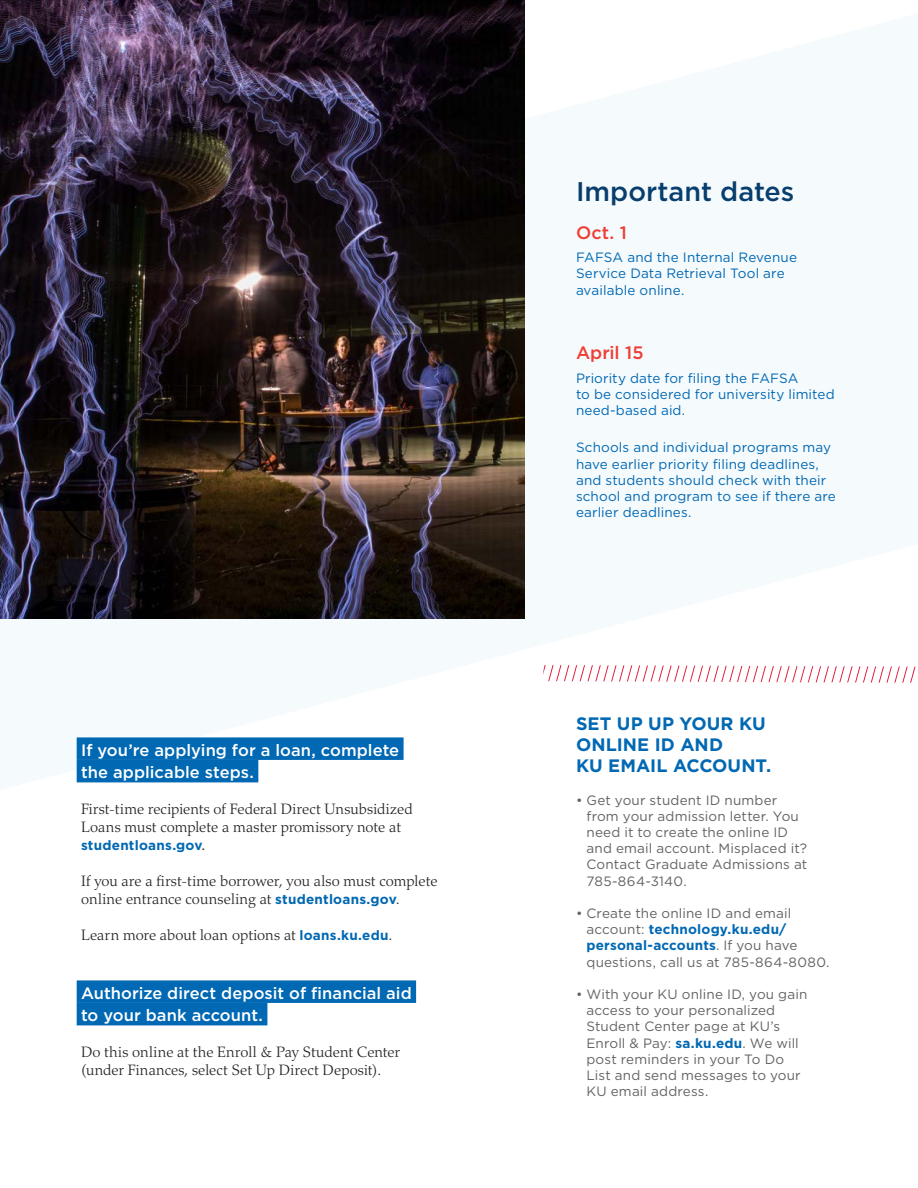
<style>
.page{position:relative;width:918px;height:1188px;background:#fff}
.page>*{position:absolute;margin:0;border:0;box-sizing:border-box;transform-origin:0 0}
.t1{font:500 27px "Gotham";color:#083e6d}
.t2{font:700 18px/21px "Gotham";letter-spacing:.005em;color:#0168b3}
.t3{font:500 18px "Gotham";color:#ee3e36}
.Highlighted_text{font:500 16.5px "Gotham";letter-spacing:.005em;color:#fff}
.t4{font:300 15px/18px "Palatino";letter-spacing:.005em;color:#231f20}
.t5{font:13.5px/16.2px "Gotham";letter-spacing:.01em;color:#636366}
.t6{font:13.5px/16.2px "Gotham";letter-spacing:.01em;color:#0168b3}
.t7{font:700 13.5px "Gotham";letter-spacing:.015em;color:#0168b3}
.s1{font-family:"Palatino";font-weight:400;font-size:15px;color:#231f20}
.s2{font-family:"Gotham";font-weight:700;font-size:13.5px;color:#0168b3}
.s3{font-weight:400;font-size:13.5px}
.s4{font-weight:700;color:#0168b3}
</style>
<div class="page">
<img style="left:0;top:0;width:524px;height:619px">
<svg style="left:543px;top:665px;width:373px;height:18px"></svg>
<div style="left:77px;top:737px;width:327px;height:23px;background:#0168b3"></div>
<div style="left:77px;top:760px;width:181px;height:22px;background:#0168b3"></div>
<div style="left:77px;top:980px;width:339px;height:23px;background:#0168b3"></div>
<div style="left:77px;top:1003px;width:190px;height:22px;background:#0168b3"></div>
<p class="Highlighted_text" style="left:81px;top:739px;width:320px">If you’re applying for a loan, complete</p>
<p class="Highlighted_text" style="left:81px;top:762px;width:175px">the applicable steps.</p>
<p class="t4" style="left:81px;top:800px;width:333px">First-time recipients of Federal Direct Unsubsidized<br>Loans must complete a master promissory note at</p>
<p class="t7" style="left:81px;top:837px;width:126px">studentloans.gov<span class="s1">.</span></p>
<p class="t4" style="left:81px;top:872px;width:358px">If you are a first-time borrower, you also must complete online entrance counseling at <span class="s2">studentloans.gov</span><span class="s3">.</span></p>
<p class="t4" style="left:81px;top:926px;width:313px">Learn more about loan options at <span class="s2">loans.ku.edu</span><span class="s3">.</span></p>
<p class="Highlighted_text" style="left:81px;top:982px;width:332px">Authorize direct deposit of financial aid</p>
<p class="Highlighted_text" style="left:81px;top:1005px;width:184px">to your bank account.</p>
<p class="t4" style="left:81px;top:1043px;width:321px">Do this online at the Enroll &amp; Pay Student Center (under Finances, select Set Up Direct Deposit).</p>
<p class="t1" style="left:576px;top:174px;width:220px">Important dates</p>
<p class="t3" style="left:576px;top:221px;width:52px">Oct. 1</p>
<p class="t6" style="left:576px;top:249px;width:223px">FAFSA and the Internal Revenue<br>Service Data Retrieval Tool are available online.</p>
<p class="t3" style="left:576px;top:341px;width:69px">April 15</p>
<p class="t6" style="left:576px;top:370px;width:260px">Priority date for filing the FAFSA<br>to be considered for university limited need-based aid.</p>
<p class="t6" style="left:576px;top:439px;width:261px">Schools and individual programs may have earlier priority filing deadlines, and students should check with their school and program to see if there are earlier deadlines.</p>
<p class="t2" style="left:576px;top:713px;width:197px">SET UP UP YOUR KU<br>ONLINE ID AND<br>KU EMAIL ACCOUNT.</p>
<p class="t5" style="left:587px;top:791px;width:222px;text-indent:-11px">• Get your student ID number from your admission letter. You need it to create the online ID and email account. Misplaced it?<br>Contact Graduate Admissions at<br>785-864-3140.</p>
<p class="t5" style="left:587px;top:905px;width:244px;text-indent:-11px">• Create the online ID and email account: <span class="s4">technology.ku.edu/ personal-accounts</span>. If you have questions, call us at 785-864-8080.</p>
<p class="t5" style="left:587px;top:986px;width:222px;text-indent:-11px">• With your KU online ID, you gain access to your personalized<br>Student Center page at KU’s<br>Enroll &amp; Pay: <span class="s4">sa.ku.edu</span>. We will post reminders in your To Do<br>List and send messages to your<br>KU email address.</p>
</div>
